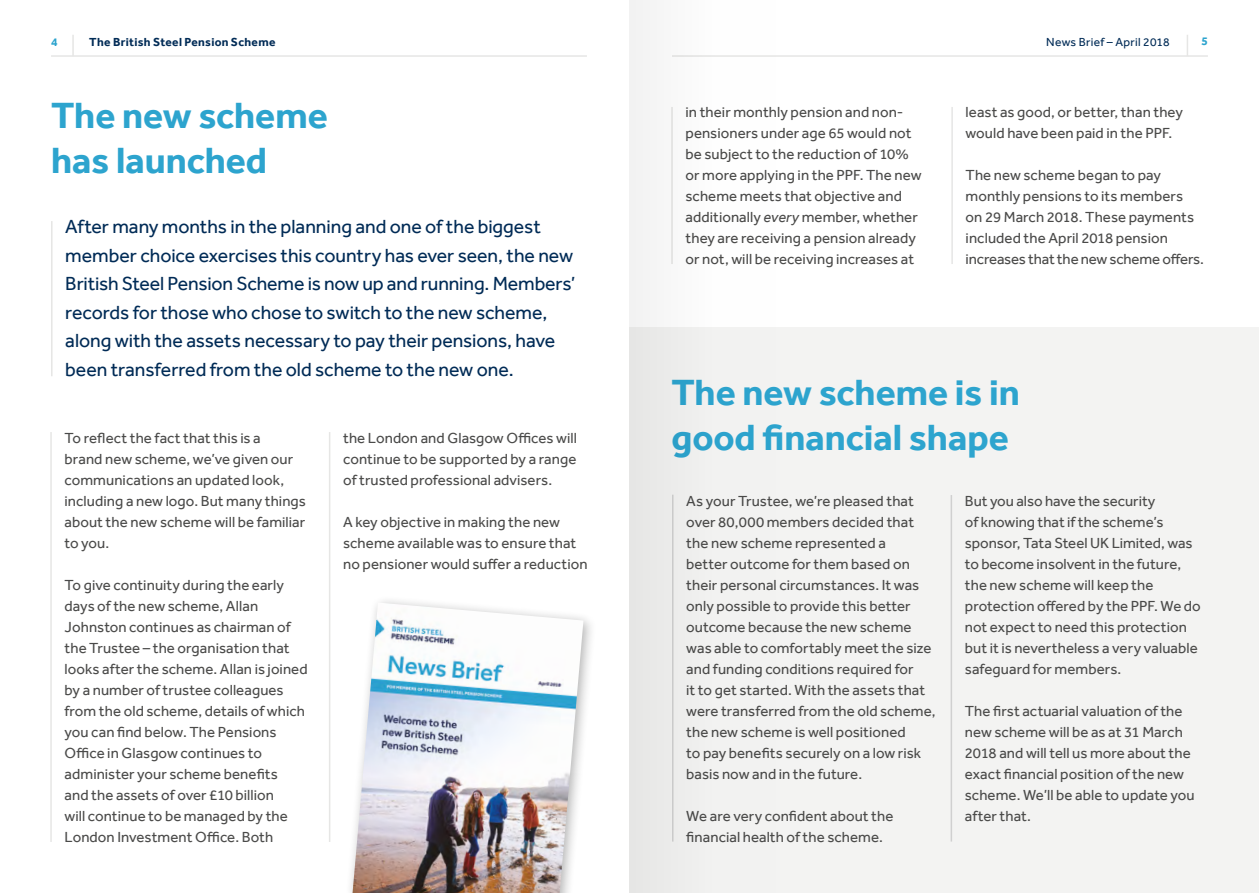
<style>
.page{position:relative;width:1259px;height:893px;background:#fff}
.page>*{position:absolute;margin:0;border:0;box-sizing:border-box;transform-origin:0 0}
.t1{font:700 37.5px/45px "Effra";color:#2da4ce}
.t2{font:19.5px/28.5px "Effra";letter-spacing:-.005em;color:#002b56}
.t3{font:15px/21px "Effra";letter-spacing:.005em;color:#4a4a49}
.t4{font:700 12px "Effra";letter-spacing:.025em;color:#002b56}
.t5{font:12px "Effra";letter-spacing:.025em;color:#002b56}
.t6{font:700 12px "Effra";color:#2da4ce}
.s1{font-style:italic}
</style>
<div class="page">
<div style="left:629px;top:327px;width:630px;height:566px;background:#f3f3f2"></div>
<hr style="left:951px;top:107px;width:2px;height:157px;background:#e6e6e5">
<hr style="left:50px;top:432px;width:2px;height:410px;background:#e6e6e5">
<hr style="left:329px;top:432px;width:1px;height:410px;background:#e6e6e5">
<hr style="left:950px;top:495px;width:2px;height:347px;background:#d0d0d0">
<hr style="left:672px;top:55px;width:536px;height:2px;background:#e6e6e5">
<hr style="left:1186px;top:35px;width:2px;height:21px;background:#e6e6e5">
<hr style="left:51px;top:55px;width:536px;height:2px;background:#e6e6e5">
<hr style="left:72px;top:35px;width:2px;height:21px;background:#e6e6e5">
<div style="left:344px;top:594px;width:253px;height:299px;background:#000;opacity:.3"></div>
<img style="left:352px;top:603px;width:231px;height:290px">
<hr style="left:51px;top:221px;width:2px;height:155px;background:#e6e6e5">
<div style="left:629px;top:0;width:147px;height:893px;background:linear-gradient(to right,#ececeb,#f9f9f9)"></div>
<p class="t6" style="left:51px;top:35px;width:8px">4</p>
<p class="t4" style="left:89px;top:35px;width:188px">The British Steel Pension Scheme</p>
<p class="t5" style="left:1046px;top:35px;width:125px">News Brief – April 2018</p>
<p class="t6" style="left:1201px;top:34px;width:8px">5</p>
<h1 class="t1" style="left:51px;top:92px;width:278px">The new scheme has launched</h1>
<p class="t2" style="left:65px;top:212px;width:512px">After many months in the planning and one of the biggest member choice exercises this country has ever seen, the new British Steel Pension Scheme is now up and running. Members’ records for those who chose to switch to the new scheme, along with the assets necessary to pay their pensions, have been transferred from the old scheme to the new one.</p>
<p class="t3" style="left:65px;top:427px;width:243px">To reflect the fact that this is a<br>brand new scheme, we’ve given our communications an updated look, including a new logo. But many things about the new scheme will be familiar to you.</p>
<p class="t3" style="left:65px;top:574px;width:245px">To give continuity during the early days of the new scheme, Allan Johnston continues as chairman of the Trustee – the organisation that looks after the scheme. Allan is joined by a number of trustee colleagues from the old scheme, details of which you can find below. The Pensions Office in Glasgow continues to administer your scheme benefits<br>and the assets of over £10 billion<br>will continue to be managed by the London Investment Office. Both</p>
<p class="t3" style="left:343px;top:427px;width:235px;text-align:justify">the London and Glasgow Offices will continue to be supported by a range of trusted professional advisers.</p>
<p class="t3" style="left:343px;top:511px;width:246px">A key objective in making the new scheme available was to ensure that no pensioner would suffer a reduction</p>
<p class="t3" style="left:685px;top:101px;width:237px">in their monthly pension and non&shy;pensioners under age 65 would not be subject to the reduction of 10% or more applying in the PPF. The new scheme meets that objective and additionally <span class="s1">every</span> member, whether they are receiving a pension already or not, will be receiving increases at</p>
<p class="t3" style="left:965px;top:101px;width:219px">least as good, or better, than they would have been paid in the PPF.</p>
<p class="t3" style="left:965px;top:164px;width:240px">The new scheme began to pay monthly pensions to its members<br>on 29 March 2018. These payments included the April 2018 pension increases that the new scheme offers.</p>
<h1 class="t1" style="left:671px;top:369px;width:350px">The new scheme is in good financial shape</h1>
<p class="t3" style="left:686px;top:490px;width:251px">As your Trustee, we’re pleased that over 80,000 members decided that the new scheme represented a<br>better outcome for them based on their personal circumstances. It was only possible to provide this better outcome because the new scheme was able to comfortably meet the size and funding conditions required for<br>it to get started. With the assets that were transferred from the old scheme, the new scheme is well positioned<br>to pay benefits securely on a low risk basis now and in the future.</p>
<p class="t3" style="left:686px;top:805px;width:209px">We are very confident about the financial health of the scheme.</p>
<p class="t3" style="left:965px;top:490px;width:237px">But you also have the security<br>of knowing that if the scheme’s sponsor, Tata Steel UK Limited, was to become insolvent in the future, the new scheme will keep the protection offered by the PPF. We do not expect to need this protection but it is nevertheless a very valuable safeguard for members.</p>
<p class="t3" style="left:965px;top:700px;width:231px">The first actuarial valuation of the new scheme will be as at 31 March<br>2018 and will tell us more about the exact financial position of the new scheme. We’ll be able to update you after that.</p>
</div>
